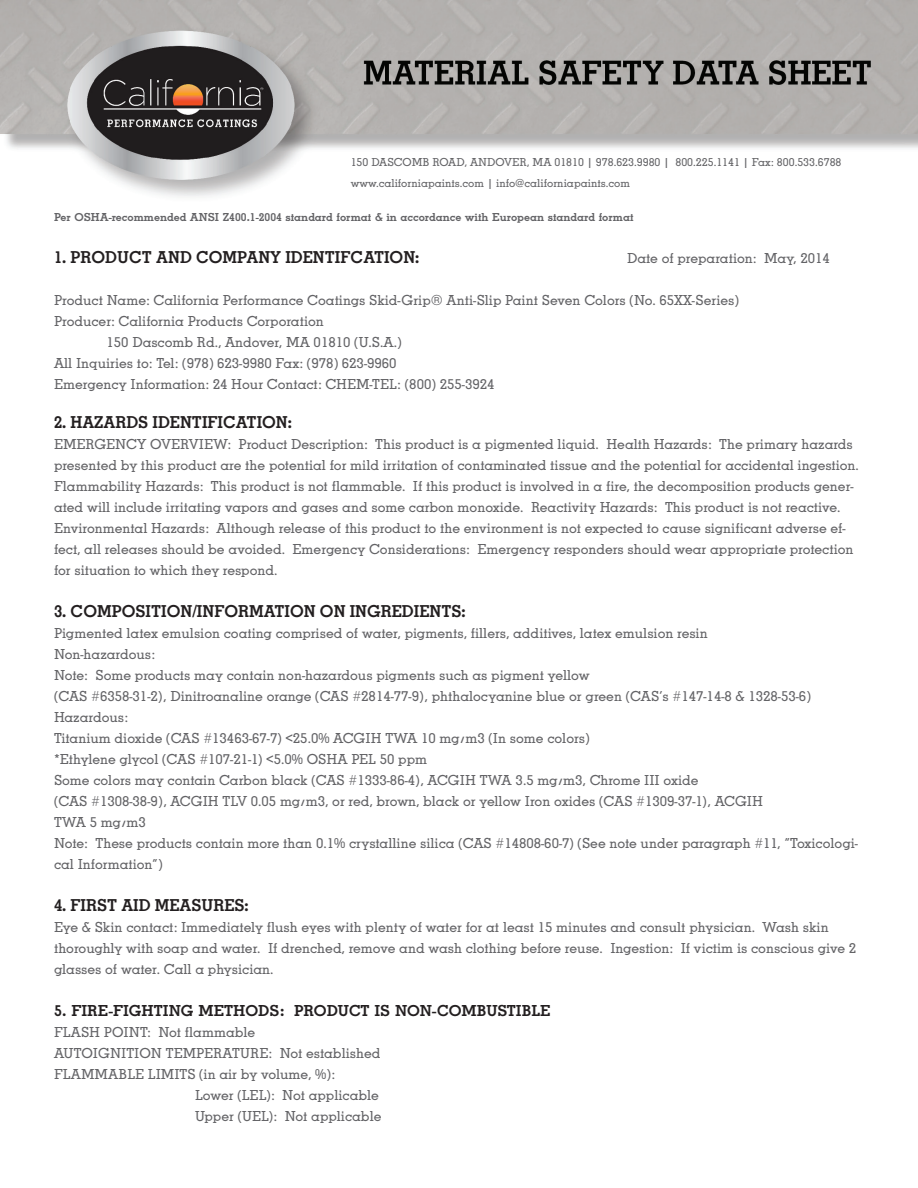
<style>
.page{position:relative;width:918px;height:1188px;background:#fff}
.page>*{position:absolute;margin:0;border:0;box-sizing:border-box;transform-origin:0 0}
.t1{font:700 16.5px "Memphis LT Std";color:#231f20}
.t2{font:500 16.5px "Memphis";color:#231f20}
.t3{font:300 15px/21px "Memphis";color:#636366}
.t4{font:300 12px/21px "Memphis";color:#636366}
.t5{font:500 12px "Memphis";color:#636366}
</style>
<div class="page">
<img style="left:0;top:0;width:918px;height:197px">
<p class="t4" style="left:351px;top:152px;width:492px">150 DASCOMB ROAD, ANDOVER, MA 01810 | 978.623.9980 | 800.225.1141 | Fax: 800.533.6788 www.californiapaints.com | info@californiapaints.com</p>
<p class="t5" style="left:54px;top:210px;width:581px">Per OSHA-recommended ANSI Z400.1-2004 standard format &amp; in accordance with European standard format</p>
<p class="t1" style="left:54px;top:247px;width:367px">1. PRODUCT AND COMPANY IDENTIFCATION:</p>
<p class="t3" style="left:627px;top:248px;width:204px">Date of preparation: May, 2014</p>
<p class="t3" style="left:54px;top:290px;width:686px">Product Name: California Performance Coatings Skid-Grip® Anti-Slip Paint Seven Colors (No. 65XX-Series)</p>
<p class="t3" style="left:54px;top:311px;width:271px">Producer: California Products Corporation</p>
<p class="t3" style="left:106px;top:332px;width:297px">150 Dascomb Rd., Andover, MA 01810 (U.S.A.)</p>
<p class="t3" style="left:54px;top:353px;width:344px">All Inquiries to: Tel: (978) 623-9980 Fax: (978) 623-9960</p>
<p class="t3" style="left:54px;top:374px;width:442px">Emergency Information: 24 Hour Contact: CHEM-TEL: (800) 255-3924</p>
<p class="t1" style="left:54px;top:412px;width:239px">2. HAZARDS IDENTIFICATION:</p>
<p class="t3" style="left:54px;top:434px;width:806px">EMERGENCY OVERVIEW: Product Description: This product is a pigmented liquid. Health Hazards: The primary hazards presented by this product are the potential for mild irritation of contaminated tissue and the potential for accidental ingestion.<br>Flammability Hazards: This product is not flammable. If this product is involved in a fire, the decomposition products gener&shy;ated will include irritating vapors and gases and some carbon monoxide. Reactivity Hazards: This product is not reactive.<br>Environmental Hazards: Although release of this product to the environment is not expected to cause significant adverse ef&shy;fect, all releases should be avoided. Emergency Considerations: Emergency responders should wear appropriate protection for situation to which they respond.</p>
<p class="t1" style="left:54px;top:601px;width:413px">3. COMPOSITION/INFORMATION ON INGREDIENTS:</p>
<p class="t3" style="left:54px;top:623px;width:806px">Pigmented latex emulsion coating comprised of water, pigments, fillers, additives, latex emulsion resin<br>Non-hazardous:<br>Note: Some products may contain non-hazardous pigments such as pigment yellow<br>(CAS #6358-31-2), Dinitroanaline orange (CAS #2814-77-9), phthalocyanine blue or green (CAS’s #147-14-8 &amp; 1328-53-6)<br>Hazardous:<br>Titanium dioxide (CAS #13463-67-7) &lt;25.0% ACGIH TWA 10 mg/m3 (In some colors)<br>*Ethylene glycol (CAS #107-21-1) &lt;5.0% OSHA PEL 50 ppm<br>Some colors may contain Carbon black (CAS #1333-86-4), ACGIH TWA 3.5 mg/m3, Chrome III oxide<br>(CAS #1308-38-9), ACGIH TLV 0.05 mg/m3, or red, brown, black or yellow Iron oxides (CAS #1309-37-1), ACGIH<br>TWA 5 mg/m3<br>Note: These products contain more than 0.1% crystalline silica (CAS #14808-60-7) (See note under paragraph #11, “Toxicologi&shy;cal Information”)</p>
<p class="t1" style="left:54px;top:895px;width:196px">4. FIRST AID MEASURES:</p>
<p class="t3" style="left:54px;top:917px;width:804px">Eye &amp; Skin contact: Immediately flush eyes with plenty of water for at least 15 minutes and consult physician. Wash skin thoroughly with soap and water. If drenched, remove and wash clothing before reuse. Ingestion: If victim is conscious give 2 glasses of water. Call a physician.</p>
<p class="t2" style="left:54px;top:1001px;width:498px">5. FIRE-FIGHTING METHODS: PRODUCT IS NON-COMBUSTIBLE</p>
<p class="t3" style="left:54px;top:1022px;width:203px">FLASH POINT: Not flammable</p>
<p class="t3" style="left:54px;top:1043px;width:328px">AUTOIGNITION TEMPERATURE: Not established</p>
<p class="t3" style="left:54px;top:1064px;width:283px">FLAMMABLE LIMITS (in air by volume, %):</p>
<p class="t3" style="left:195px;top:1085px;width:185px">Lower (LEL): Not applicable</p>
<p class="t3" style="left:195px;top:1106px;width:188px">Upper (UEL): Not applicable</p>
</div>
